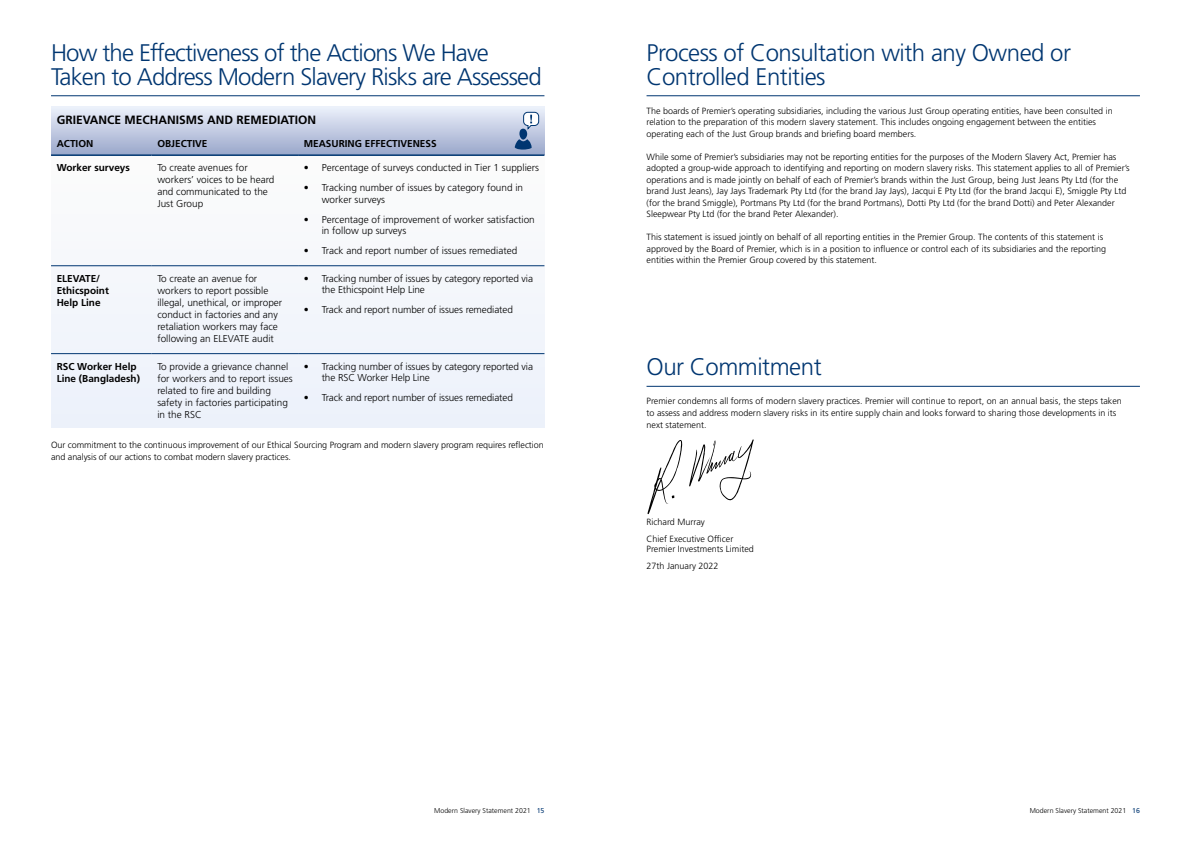
<style>
.page{position:relative;width:1191px;height:842px;background:#fff}
.page>*{position:absolute;margin:0;border:0;box-sizing:border-box;transform-origin:0 0}
.t1{font:300 24px/24px "Frutiger LT Std";letter-spacing:-.035em;color:#003671}
.t2{font:700 12px "Frutiger LT Std";color:#000}
.t3{font:300 10px/12px "Frutiger LT Std";color:#000}
.t4{font:700 10px/12px "Frutiger LT Std";color:#000}
.t5{font:300 9px/11.5px "Frutiger LT Std";color:#000}
.t6{font:300 7px "Frutiger LT Std";color:#000}
.s1{font-weight:400;color:#003671}
</style>
<div class="page">
<hr style="left:51px;top:95px;width:493px;height:1px;background:#003671">
<div style="left:51px;top:154px;width:493px;height:273px;background:#f4f7fb"></div>
<div style="left:51px;top:107px;width:493px;height:47px;background:linear-gradient(to bottom,#ebf0fb,#9ba8cb)"></div>
<hr style="left:51px;top:154px;width:101px;height:2px;background:#003671">
<hr style="left:152px;top:154px;width:146px;height:2px;background:#003671">
<hr style="left:298px;top:154px;width:246px;height:2px;background:#003671">
<hr style="left:51px;top:265px;width:101px;height:1px;background:#003671">
<hr style="left:152px;top:265px;width:146px;height:1px;background:#003671">
<hr style="left:298px;top:265px;width:246px;height:1px;background:#003671">
<hr style="left:51px;top:353px;width:101px;height:1px;background:#003671">
<hr style="left:152px;top:353px;width:146px;height:1px;background:#003671">
<hr style="left:298px;top:353px;width:246px;height:1px;background:#003671">
<svg style="left:515px;top:112px;width:24px;height:38px"></svg>
<hr style="left:646px;top:95px;width:494px;height:1px;background:#003671">
<hr style="left:646px;top:386px;width:494px;height:1px;background:#003671">
<svg style="left:647px;top:440px;width:35px;height:74px"></svg>
<svg style="left:689px;top:439px;width:64px;height:61px"></svg>
<h1 class="t1" style="left:51px;top:41px;width:492px">How the Effectiveness of the Actions We Have<br>Taken to Address Modern Slavery Risks are Assessed</h1>
<h2 class="t2" style="left:57px;top:112px;width:261px">GRIEVANCE MECHANISMS AND REMEDIATION</h2>
<p class="t4" style="left:57px;top:137px;width:38px">ACTION</p>
<p class="t4" style="left:157px;top:137px;width:52px">OBJECTIVE</p>
<p class="t4" style="left:304px;top:137px;width:134px">MEASURING EFFECTIVENESS</p>
<p class="t4" style="left:57px;top:162px;width:75px">Worker surveys</p>
<p class="t3" style="left:157px;top:162px;width:119px">To create avenues for workers’ voices to be heard and communicated to the<br>Just Group</p>
<p class="t3" style="left:304px;top:162px;width:237px">• Percentage of surveys conducted in Tier 1 suppliers</p>
<p class="t3" style="left:322px;top:182px;width:203px;line-height:11.5px;text-indent:-18px">• Tracking number of issues by category found in worker surveys</p>
<p class="t3" style="left:322px;top:214px;width:214px;line-height:11.5px;text-indent:-18px">• Percentage of improvement of worker satisfaction in follow up surveys</p>
<p class="t3" style="left:304px;top:245px;width:215px">• Track and report number of issues remediated</p>
<p class="t4" style="left:57px;top:272px;width:54px">ELEVATE/<br>Ethicspoint<br>Help Line</p>
<p class="t3" style="left:157px;top:272px;width:126px">To create an avenue for workers to report possible illegal, unethical, or improper conduct in factories and any retaliation workers may face following an ELEVATE audit</p>
<p class="t3" style="left:322px;top:273px;width:213px;line-height:11.5px;text-indent:-18px">• Tracking number of issues by category reported via the Ethicspoint Help Line</p>
<p class="t3" style="left:304px;top:304px;width:211px">• Track and report number of issues remediated</p>
<p class="t4" style="left:57px;top:360px;width:85px">RSC Worker Help<br>Line (Bangladesh)</p>
<p class="t3" style="left:157px;top:360px;width:137px">To provide a grievance channel for workers and to report issues related to fire and building safety in factories participating in the RSC</p>
<p class="t3" style="left:322px;top:361px;width:213px;line-height:11.5px;text-indent:-18px">• Tracking number of issues by category reported via the RSC Worker Help Line</p>
<p class="t3" style="left:304px;top:392px;width:211px">• Track and report number of issues remediated</p>
<p class="t5" style="left:51px;top:439px;width:494px;line-height:12px">Our commitment to the continuous improvement of our Ethical Sourcing Program and modern slavery program requires reflection and analysis of our actions to combat modern slavery practices.</p>
<h1 class="t1" style="left:646px;top:41px;width:426px">Process of Consultation with any Owned or<br>Controlled Entities</h1>
<p class="t5" style="left:646px;top:105px;width:468px">The boards of Premier’s operating subsidiaries, including the various Just Group operating entities, have been consulted in relation to the preparation of this modern slavery statement. This includes ongoing engagement between the entities operating each of the Just Group brands and briefing board members.</p>
<p class="t5" style="left:646px;top:151px;width:485px">While some of Premier’s subsidiaries may not be reporting entities for the purposes of the Modern Slavery Act, Premier has adopted a group-wide approach to identifying and reporting on modern slavery risks. This statement applies to all of Premier’s operations and is made jointly on behalf of each of Premier’s brands within the Just Group, being Just Jeans Pty Ltd (for the brand Just Jeans), Jay Jays Trademark Pty Ltd (for the brand Jay Jays), Jacqui E Pty Ltd (for the brand Jacqui E), Smiggle Pty Ltd (for the brand Smiggle), Portmans Pty Ltd (for the brand Portmans), Dotti Pty Ltd (for the brand Dotti) and Peter Alexander Sleepwear Pty Ltd (for the brand Peter Alexander).</p>
<p class="t5" style="left:646px;top:232px;width:461px">This statement is issued jointly on behalf of all reporting entities in the Premier Group. The contents of this statement is approved by the Board of Premier, which is in a position to influence or control each of its subsidiaries and the reporting entities within the Premier Group covered by this statement.</p>
<h1 class="t1" style="left:646px;top:355px;width:177px">Our Commitment</h1>
<p class="t5" style="left:646px;top:395px;width:477px">Premier condemns all forms of modern slavery practices. Premier will continue to report, on an annual basis, the steps taken to assess and address modern slavery risks in its entire supply chain and looks forward to sharing those developments in its next statement.</p>
<p class="t5" style="left:646px;top:514px;width:88px;line-height:16.5px">Richard Murray<br>Chief Executive Officer</p>
<p class="t5" style="left:646px;top:541px;width:109px;line-height:16.5px">Premier Investments Limited<br>27th January 2022</p>
<p class="t6" style="left:434px;top:807px;width:112px">Modern Slavery Statement 2021 <span class="s1">15</span></p>
<p class="t6" style="left:1029px;top:807px;width:112px">Modern Slavery Statement 2021 <span class="s1">16</span></p>
</div>
